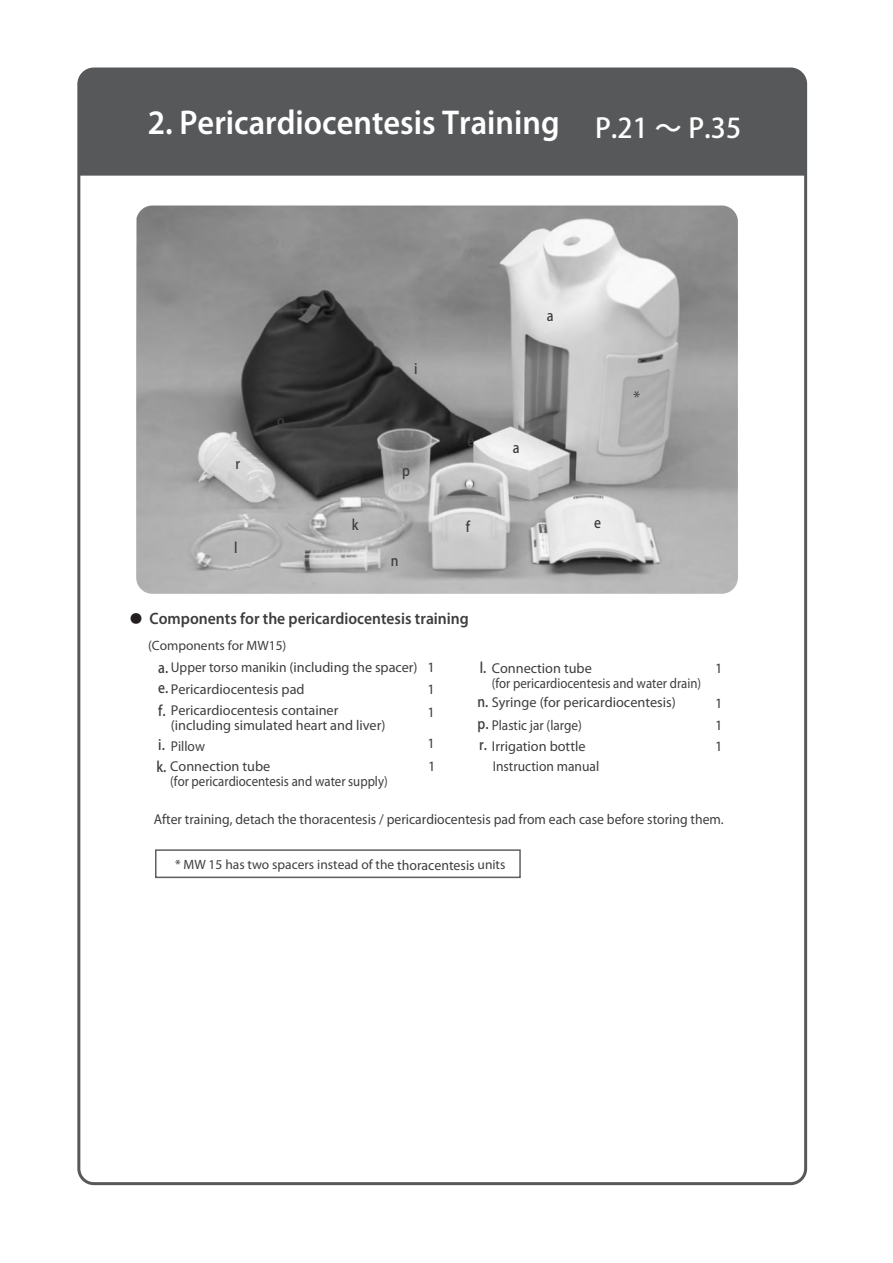
<style>
.page{position:relative;width:893px;height:1263px;background:#fff}
.page>*{position:absolute;margin:0;border:0;box-sizing:border-box;transform-origin:0 0}
.t1{font:600 34.5px "Myriad Pro";color:#fff;scale:.94 1}
.t2{font:500 27px "Koz Go Pro";color:#fff}
.t3{font:600 16.5px "Myriad Pro";color:#3e3e3f;scale:.95 1}
.t4{font:16.5px "Koz Go Pro";color:#3e3e3f;scale:.96 1}
.t5{font:14.25px/22.6px "Myriad Pro";color:#3e3e3f}
.t6{font:14.25px "Myriad Pro";color:#3e3e3f;scale:.96 1}
.t7{font:14.25px "Myriad Pro";color:#3e3e3f;scale:.95 1}
.t8{font:14.25px/20.7px "Myriad Pro";color:#3e3e3f;scale:.93 1}
.t9{font:14.25px "Myriad Pro";color:#3e3e3f;scale:.9 1}
.t10{font:500 14.25px "Koz Go Pro";color:#3e3e3f;scale:.9 1}
.t11{font:13.5px "Myriad Pro";color:#3e3e3f}
.t12{font:500 12px "Koz Go Pro";color:#231f20}
.s1{font-family:"Koz Go Pro";font-weight:500}
.s2{font-size:14.25px}
</style>
<div class="page">
<div style="left:81px;top:68px;width:726px;height:108px;background:#57585a"></div>
<img style="left:136px;top:206px;width:602px;height:388px">
<div style="left:155px;top:849px;width:366px;height:29px;border:2px solid #5f5f62"></div>
<h1 class="t1" style="left:148px;top:100px;width:440px">2. Pericardiocentesis Training</h1>
<h2 class="t2" style="left:595px;top:111px;width:148px">P.21 ～ P.35</h2>
<p class="t10" style="left:235px;top:455px;width:7px">r</p>
<p class="t10" style="left:277px;top:412px;width:10px">o</p>
<p class="t10" style="left:414px;top:359px;width:5px">i</p>
<p class="t10" style="left:402px;top:462px;width:10px">p</p>
<p class="t10" style="left:547px;top:306px;width:9px">a</p>
<p class="t10" style="left:467px;top:432px;width:9px">e</p>
<p class="t10" style="left:513px;top:438px;width:9px">a</p>
<p class="t4" style="left:633px;top:387px;width:9px">*</p>
<p class="t10" style="left:234px;top:538px;width:5px">l</p>
<p class="t10" style="left:352px;top:515px;width:9px">k</p>
<p class="t10" style="left:594px;top:514px;width:9px">e</p>
<p class="t10" style="left:466px;top:517px;width:6px">f</p>
<p class="t10" style="left:391px;top:552px;width:10px">n</p>
<p class="t12" style="left:130px;top:611px;width:13px">●</p>
<p class="t3" style="left:149px;top:607px;width:338px">Components for the pericardiocentesis training</p>
<p class="t11" style="left:148px;top:637px;width:140px">(Components for MW15)</p>
<p class="t7" style="left:158px;top:658px;width:274px"><span class="s1">a.</span> Upper torso manikin (including the spacer)</p>
<p class="t5" style="left:480px;top:656px;width:114px"><span class="s1">l.</span> Connection tube</p>
<p class="t5" style="left:158px;top:678px;width:182px;line-height:21px"><span class="s1">e.</span> Pericardiocentesis pad<br><span class="s1">f.</span> Pericardiocentesis container</p>
<p class="t7" style="left:158px;top:737px;width:51px"><span class="s1">i.</span> Pillow</p>
<p class="t5" style="left:428px;top:656px;width:9px;text-align:justify">1<br>1<br>1</p>
<p class="t5" style="left:428px;top:731px;width:9px;line-height:23.1px">1<br>1</p>
<p class="t9" style="left:492px;top:674px;width:234px">(for pericardiocentesis and water drain)</p>
<p class="t5" style="left:478px;top:691px;width:200px"><span class="s1">n.</span> Syringe (for pericardiocentesis)</p>
<p class="t5" style="left:171px;top:714px;width:216px">(including simulated heart and liver)</p>
<p class="t8" style="left:477px;top:715px;width:118px"><span class="s1">p.</span> Plastic jar (large) <span class="s1">r.</span> Irrigation bottle</p>
<p class="t5" style="left:170px;top:758px;width:219px;line-height:15px;text-indent:-14px"><span class="s1">k.</span> Connection tube<br>(for pericardiocentesis and water supply)</p>
<p class="t7" style="left:493px;top:757px;width:114px">Instruction manual</p>
<p class="t5" style="left:715px;top:656px;width:9px">1</p>
<p class="t5" style="left:715px;top:691px;width:9px">1<br>1</p>
<p class="t5" style="left:715px;top:734px;width:9px">1</p>
<p class="t6" style="left:154px;top:810px;width:595px">After training, detach the thoracentesis / pericardiocentesis pad from each case before storing them.</p>
<p class="t11" style="left:175px;top:856px;width:332px">* MW 15 has two spacers instead of the <span class="s2">thoracentesis</span> units</p>
</div>
